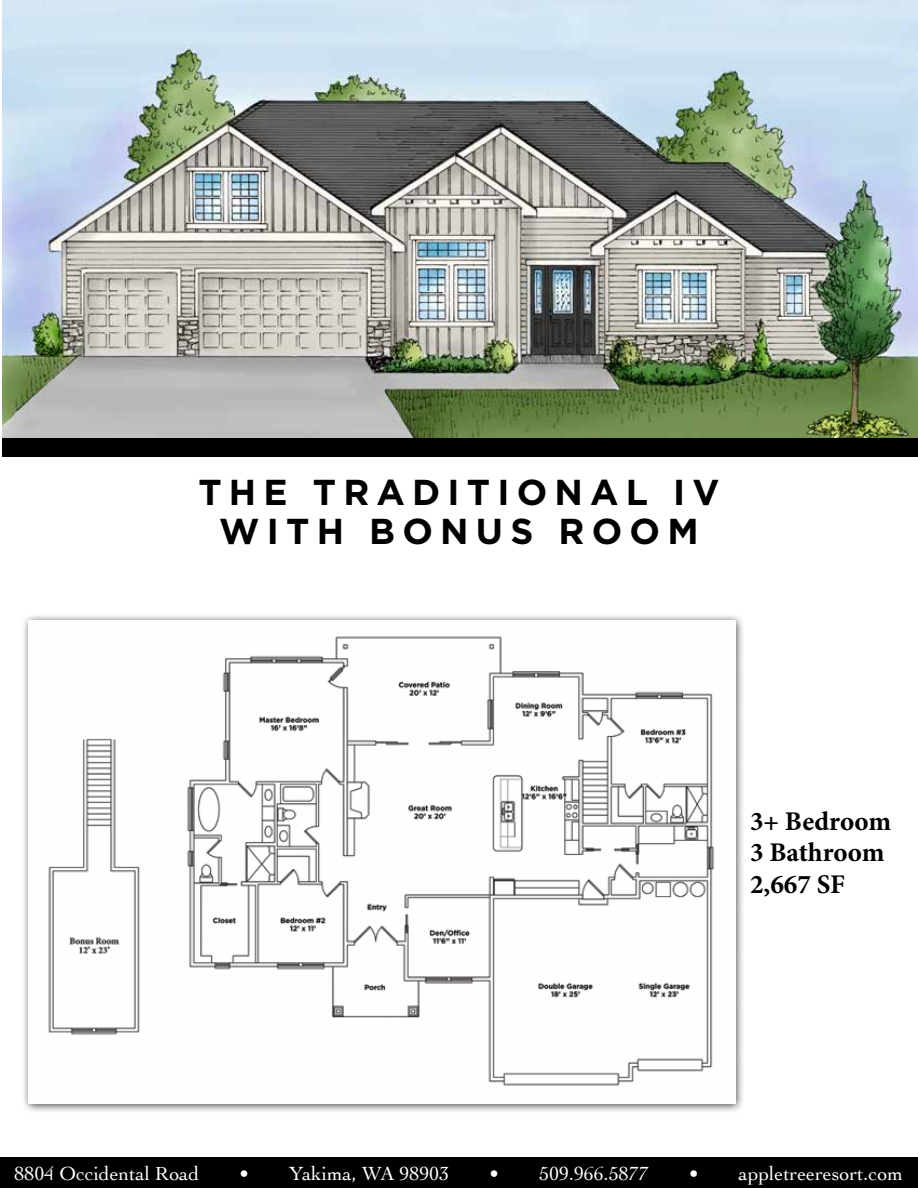
<style>
.page{position:relative;width:918px;height:1188px;background:#fff}
.page>*{position:absolute;margin:0;border:0;box-sizing:border-box;transform-origin:0 0}
.t1{font:700 36px/39px "Gotham";letter-spacing:.2em;color:#000;text-align:center}
.t2{font:700 27px/31.5px "Minion Pro";color:#000}
.t3{font:19.95px "Cochin";color:#fff}
</style>
<div class="page">
<div style="left:0;top:1158px;width:918px;height:30px;background:#000"></div>
<img style="left:2px;top:0;width:916px;height:438px">
<div style="left:2px;top:438px;width:916px;height:19px;background:#000101"></div>
<div style="left:21px;top:613px;width:724px;height:501px;background:#000;opacity:.75"></div>
<img style="left:29px;top:621px;width:144px;height:483px">
<img style="left:173px;top:621px;width:562px;height:483px">
<h1 class="t1" style="left:198px;top:472px;width:523px">THE TRADITIONAL IV<br>WITH BONUS ROOM</h1>
<h2 class="t2" style="left:750px;top:805px;width:143px">3+ Bedroom<br>3 Bathroom<br>2,667 SF</h2>
<p class="t3" style="left:15px;top:1160px;width:186px">8804 Occidental Road</p>
<p class="t3" style="left:239px;top:1160px;width:212px">• Yakima, WA 98903</p>
<p class="t3" style="left:489px;top:1160px;width:161px">• 509.966.5877</p>
<p class="t3" style="left:689px;top:1160px;width:216px">• appletreeresort.com</p>
</div>
